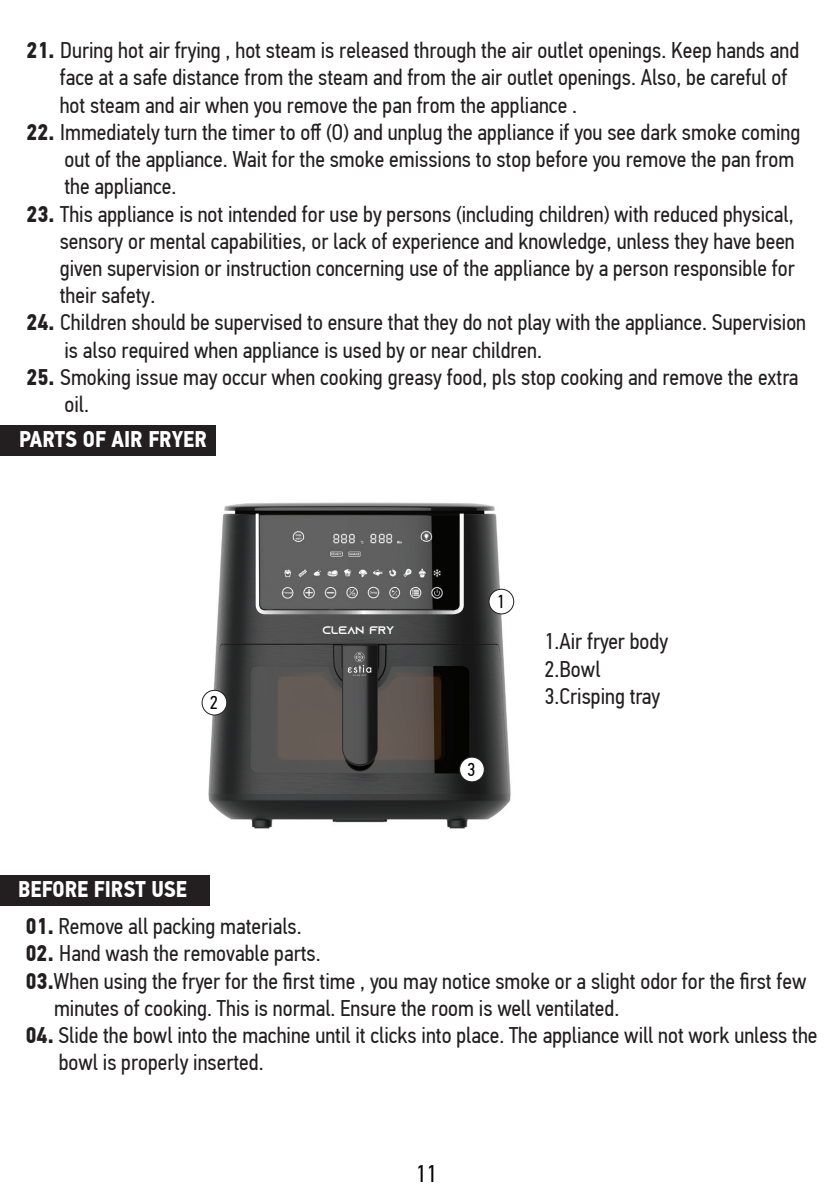
<style>
.page{position:relative;width:840px;height:1191px;background:#fff}
.page>*{position:absolute;margin:0;border:0;box-sizing:border-box;transform-origin:0 0}
.t1{font:24px "PF Din Text Cond Pro";color:#040503}
.t2{font:22.6px/27.2px "PF Din Text Cond Pro";color:#231f20}
.t3{font:700 22.6px "PF Din Text Cond Pro";color:#fff}
.t4{font:18.6px "PF Din Text Cond Pro";color:#040503}
.t5{font:11px "Azonix";color:#fff}
.s1{font-weight:700}
</style>
<div class="page">
<div style="left:1px;top:425px;width:215px;height:30px;background:#231f20"></div>
<div style="left:0;top:875px;width:209px;height:30px;background:#231f20"></div>
<img style="left:202px;top:502px;width:313px;height:327px">
<svg style="left:255px;top:513px;width:209px;height:101px;background:#60605f"></svg>
<svg style="left:347px;top:652px;width:24px;height:24px"></svg>
<div style="left:488px;top:589px;width:25px;height:25px;background:#fff;border-radius:50%"></div>
<div style="left:488px;top:589px;width:26px;height:25px;border:1px solid #231f20;border-radius:50%"></div>
<div style="left:459px;top:757px;width:25px;height:25px;background:#fff;border-radius:50%"></div>
<div style="left:459px;top:756px;width:25px;height:26px;border:1px solid #231f20;border-radius:50%"></div>
<div style="left:202px;top:690px;width:25px;height:25px;background:#fff;border-radius:50%"></div>
<div style="left:201px;top:690px;width:26px;height:25px;border:1px solid #231f20;border-radius:50%"></div>
<p class="t2" style="left:60px;top:37px;width:740px;text-indent:-33px"><span class="s1">21.</span> During hot air frying , hot steam is released through the air outlet openings. Keep hands and face at a safe distance from the steam and from the air outlet openings. Also, be careful of hot steam and air when you remove the pan from the appliance .</p>
<p class="t2" style="left:64px;top:119px;width:737px;text-indent:-38px"><span class="s1">22.</span> Immediately turn the timer to off (O) and unplug the appliance if you see dark smoke coming out of the appliance. Wait for the smoke emissions to stop before you remove the pan from the appliance.</p>
<p class="t2" style="left:60px;top:200px;width:736px;text-align:justify;text-indent:-33px"><span class="s1">23.</span> This appliance is not intended for use by persons (including children) with reduced physical, sensory or mental capabilities, or lack of experience and knowledge, unless they have been given supervision or instruction concerning use of the appliance by a person responsible for their safety.</p>
<p class="t2" style="left:64px;top:309px;width:742px;text-indent:-38px"><span class="s1">24.</span> Children should be supervised to ensure that they do not play with the appliance. Supervision is also required when appliance is used by or near children.</p>
<p class="t2" style="left:64px;top:363px;width:735px;text-indent:-38px"><span class="s1">25.</span> Smoking issue may occur when cooking greasy food, pls stop cooking and remove the extra oil.</p>
<p class="t3" style="left:19px;top:426px;width:189px">PARTS OF AIR FRYER</p>
<p class="t4" style="left:210px;top:691px;width:10px">2</p>
<p class="t5" style="left:322px;top:626px;width:73px">CLEAN FRY</p>
<p class="t4" style="left:496px;top:590px;width:10px">1</p>
<p class="t4" style="left:467px;top:758px;width:10px">3</p>
<p class="t2" style="left:544px;top:628px;width:125px">1.Air fryer body<br>2.Bowl<br>3.Crisping tray</p>
<p class="t3" style="left:18px;top:876px;width:170px">BEFORE FIRST USE</p>
<p class="t2" style="left:25px;top:913px;width:277px"><span class="s1">01.</span> Remove all packing materials.</p>
<p class="t2" style="left:25px;top:940px;width:296px"><span class="s1">02.</span> Hand wash the removable parts.</p>
<p class="t2" style="left:25px;top:967px;width:782px"><span class="s1">03.</span>When using the fryer for the first time , you may notice smoke or a slight odor for the first few</p>
<p class="t2" style="left:54px;top:994px;width:566px">minutes of cooking. This is normal. Ensure the room is well ventilated.</p>
<p class="t2" style="left:59px;top:1021px;width:759px;text-indent:-33px"><span class="s1">04.</span> Slide the bowl into the machine until it clicks into place. The appliance will not work unless the bowl is properly inserted.</p>
<p class="t1" style="left:415px;top:1159px;width:23px">11</p>
</div>
